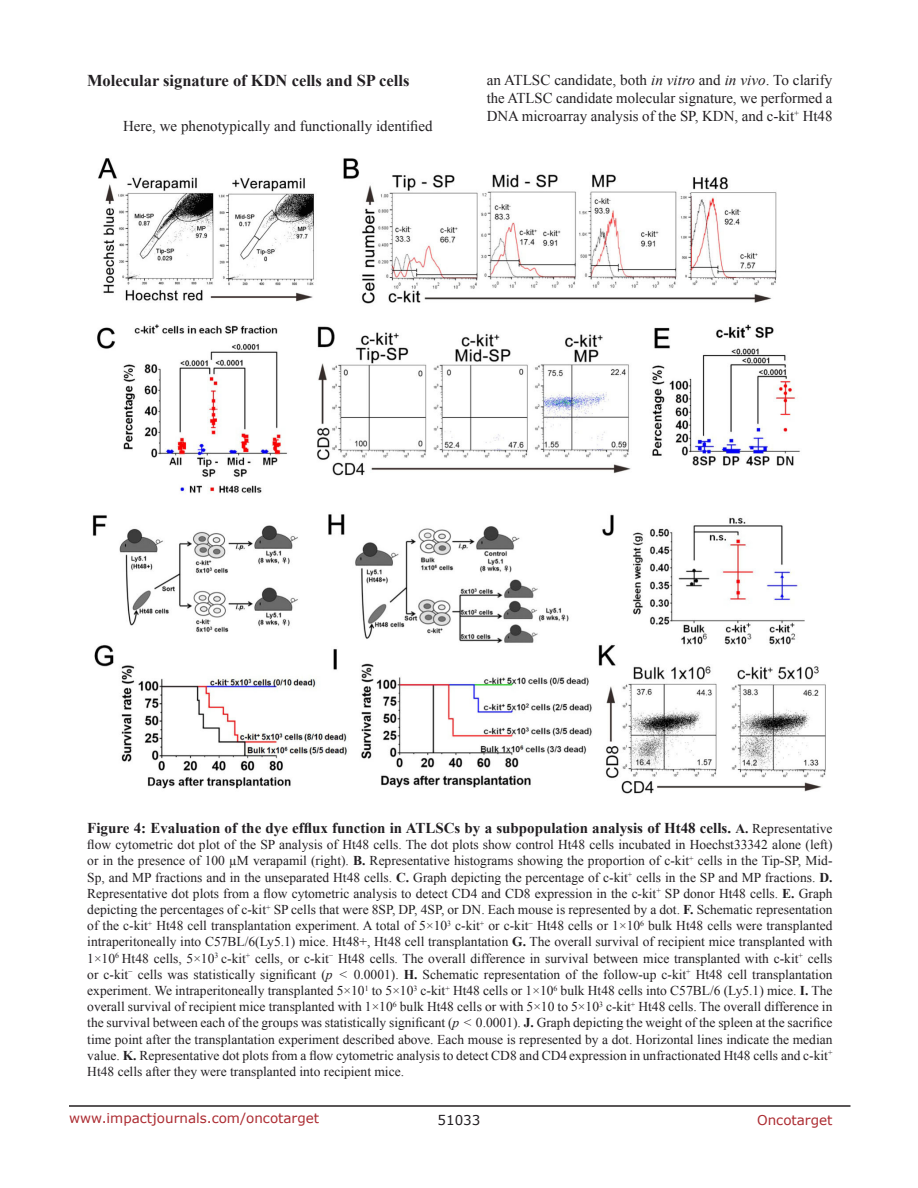
<style>
.page{position:relative;width:918px;height:1188px;background:#fff}
.page>*{position:absolute;margin:0;border:0;box-sizing:border-box;transform-origin:0 0}
.t1{font:700 16.5px "Times New Roman";color:#221f22}
.t2{font:15px/18px "Times New Roman";color:#221f22;text-align:justify}
.t3{font:700 15px "Times New Roman";color:#221f22}
.t4{font:13.5px/16.2px "Times New Roman";color:#221f22;text-align:justify}
.t5{font:13.5px "Verdana";color:#ac2b31}
.t6{font:13.5px "Verdana";color:#221f22}
.s1{font-style:italic}
.s2{font-size:13.5px}
.s3{font-weight:400;font-size:13.5px}
.s4{font-weight:700}
</style>
<div class="page">
<hr style="left:69px;top:1105px;width:781px;height:2px;background:#231f20">
<img style="left:92px;top:158px;width:734px;height:636px">
<p class="t1" style="left:87px;top:69px;width:324px">Molecular signature of KDN cells and SP cells</p>
<p class="t2" style="left:123px;top:117px;width:311px">Here, we phenotypically and functionally identified</p>
<p class="t2" style="left:487px;top:71px;width:347px">an ATLSC candidate, both <span class="s1">in vitro</span> and <span class="s1">in vivo</span>. To clarify the ATLSC candidate molecular signature, we performed a DNA microarray analysis of the SP, KDN, and c-kit<sup>+</sup> Ht48</p>
<p class="t3" style="left:87px;top:818px;width:747px">Figure 4: Evaluation of the dye efflux function in ATLSCs by a subpopulation analysis of Ht48 cells. <span class="s2">A.</span> <span class="s3">Representative</span></p>
<p class="t4" style="left:87px;top:836px;width:747px">flow cytometric dot plot of the SP analysis of Ht48 cells. The dot plots show control Ht48 cells incubated in Hoechst33342 alone (left) or in the presence of 100 µM verapamil (right). <span class="s4">B.</span> Representative histograms showing the proportion of c-kit<sup>+</sup> cells in the Tip-SP, Mid-Sp, and MP fractions and in the unseparated Ht48 cells. <span class="s4">C.</span> Graph depicting the percentage of c-kit<sup>+</sup> cells in the SP and MP fractions. <span class="s4">D.<br></span>Representative dot plots from a flow cytometric analysis to detect CD4 and CD8 expression in the c-kit<sup>+</sup> SP donor Ht48 cells. <span class="s4">E.</span> Graph depicting the percentages of c-kit<sup>+</sup> SP cells that were 8SP, DP, 4SP, or DN. Each mouse is represented by a dot. <span class="s4">F.</span> Schematic representation of the c-kit<sup>+</sup> Ht48 cell transplantation experiment. A total of 5×10<sup>3</sup> c-kit<sup>+</sup> or c-kit<sup>−</sup> Ht48 cells or 1×10<sup>6</sup> bulk Ht48 cells were transplanted intraperitoneally into C57BL/6(Ly5.1) mice. Ht48+, Ht48 cell transplantation <span class="s4">G.</span> The overall survival of recipient mice transplanted with 1×10<sup>6</sup> Ht48 cells, 5×10<sup>3</sup> c-kit<sup>+</sup> cells, or c-kit<sup>−</sup> Ht48 cells. The overall difference in survival between mice transplanted with c-kit<sup>+</sup> cells or c-kit<sup>−</sup> cells was statistically significant (<span class="s1">p</span> &lt; 0.0001). <span class="s4">H.</span> Schematic representation of the follow-up c-kit<sup>+</sup> Ht48 cell transplantation experiment. We intraperitoneally transplanted 5×10<sup>1</sup> to 5×10<sup>3</sup> c-kit<sup>+</sup> Ht48 cells or 1×10<sup>6</sup> bulk Ht48 cells into C57BL/6 (Ly5.1) mice. <span class="s4">I.</span> The overall survival of recipient mice transplanted with 1×10<sup>6</sup> bulk Ht48 cells or with 5×10 to 5×10<sup>3</sup> c-kit<sup>+</sup> Ht48 cells. The overall difference in the survival between each of the groups was statistically significant (<span class="s1">p</span> &lt; 0.0001). <span class="s4">J.</span> Graph depicting the weight of the spleen at the sacrifice time point after the transplantation experiment described above. Each mouse is represented by a dot. Horizontal lines indicate the median value. <span class="s4">K.</span> Representative dot plots from a flow cytometric analysis to detect CD8 and CD4expression in unfractionated Ht48 cells and c-kit<sup>+ </sup>Ht48 cells after they were transplanted into recipient mice.</p>
<p class="t5" style="left:69px;top:1109px;width:252px">www.impactjournals.com/oncotarget</p>
<p class="t6" style="left:438px;top:1111px;width:44px">51033</p>
<p class="t5" style="left:757px;top:1111px;width:77px">Oncotarget</p>
</div>
